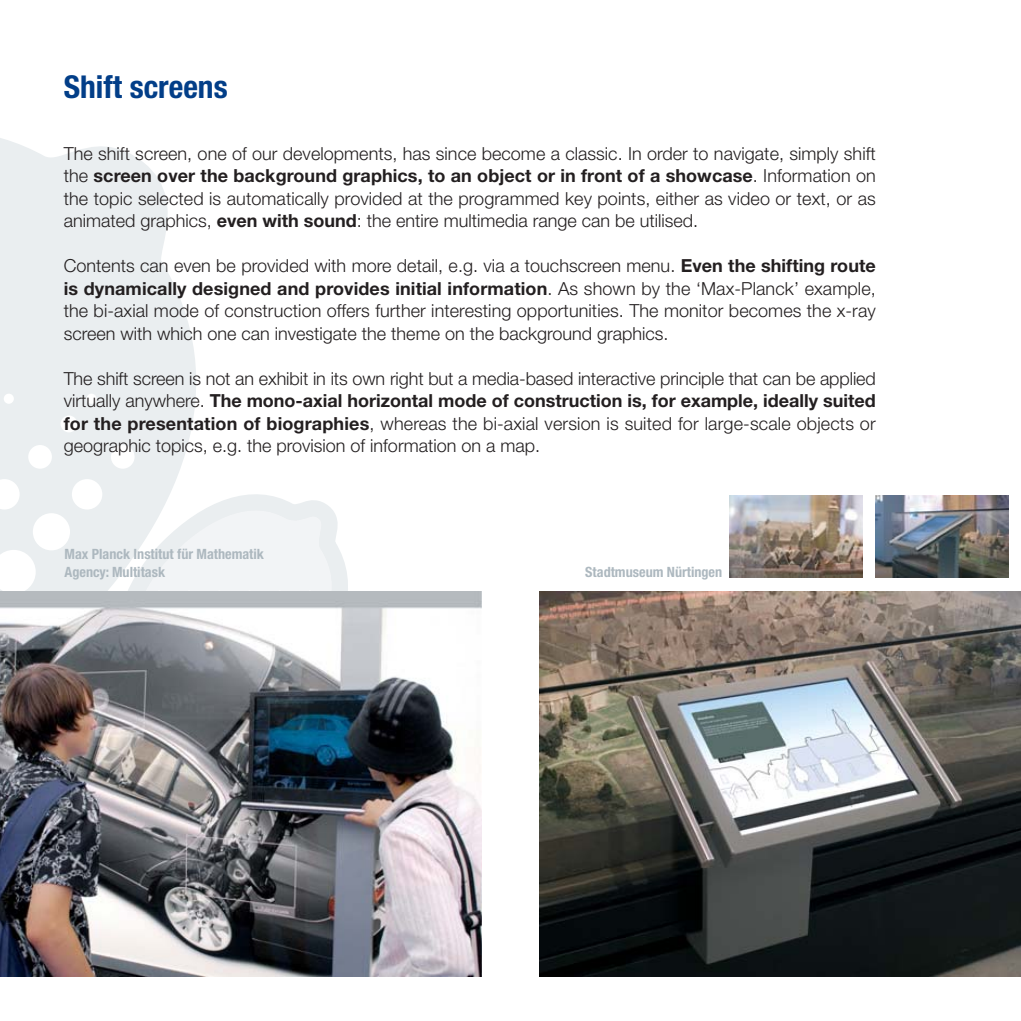
<style>
.page{position:relative;width:1021px;height:1021px;background:#fff}
.page>*{position:absolute;margin:0;border:0;box-sizing:border-box;transform-origin:0 0}
.t1{font:700 condensed 31.5px "Helvetica Neue";color:#023e88}
.t2{font:300 18px/22.5px "Helvetica Neue";color:#231f20;text-align:justify}
.t3{font:700 condensed 14.17px/18px "Helvetica Neue";color:#adb8bf}
.s1{font-weight:700}
</style>
<div class="page">
<svg style="left:271px;top:496px;width:77px;height:95px"></svg>
<svg style="left:0;top:138px;width:271px;height:453px"></svg>
<img style="left:539px;top:591px;width:481px;height:385px">
<img style="left:0;top:591px;width:482px;height:385px">
<img style="left:875px;top:495px;width:133px;height:82px">
<img style="left:729px;top:495px;width:133px;height:82px">
<h1 class="t1" style="left:64px;top:76px;width:165px">Shift screens</h1>
<p class="t2" style="left:64px;top:144px;width:813px">The shift screen, one of our developments, has since become a classic. In order to navigate, simply shift the <span class="s1">screen over the background graphics, to an object or in front of a showcase</span>. Information on the topic selected is automatically provided at the programmed key points, either as video or text, or as animated graphics, <span class="s1">even with sound</span>: the entire multimedia range can be utilised.</p>
<p class="t2" style="left:64px;top:256px;width:813px">Contents can even be provided with more detail, e.g. via a touchscreen menu. <span class="s1">Even the shifting route is dynamically designed and provides initial information</span>. As shown by the ‘Max-Planck’ example, the bi-axial mode of construction offers further interesting opportunities. The monitor becomes the x-ray screen with which one can investigate the theme on the background graphics.</p>
<p class="t2" style="left:64px;top:369px;width:813px">The shift screen is not an exhibit in its own right but a media-based interactive principle that can be applied virtually anywhere. <span class="s1">The mono-axial horizontal mode of construction is, for example, ideally suited for the presentation of biographies</span>, whereas the bi-axial version is suited for large-scale objects or geographic topics, e.g. the provision of information on a map.</p>
<p class="t3" style="left:65px;top:546px;width:201px">Max Planck Institut für Mathematik<br>Agency: Multitask</p>
<p class="t3" style="left:585px;top:564px;width:138px">Stadtmuseum Nürtingen</p>
</div>
